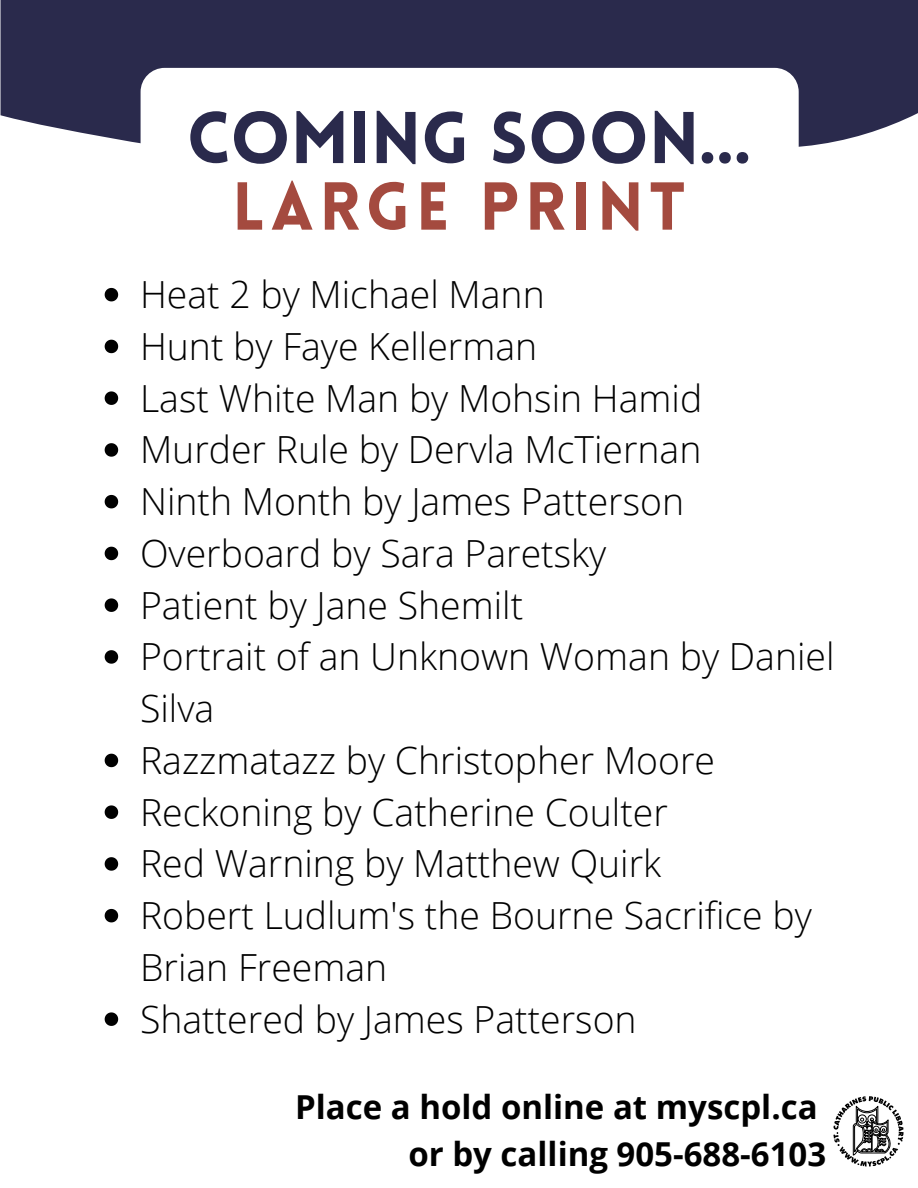
<style>
.page{position:relative;width:918px;height:1188px;background:#fff}
.page>*{position:absolute;margin:0;border:0;box-sizing:border-box;transform-origin:0 0}
.t1{font:900 71.55px "Lovelo";color:#2a2a4c}
.t2{font:900 66.3px "Lovelo";letter-spacing:.085em;color:#a44a3f}
.t3{font:300 37.35px/51.8px "Open Sans";color:#000}
.t4{font:700 33px "Open Sans";color:#000}
</style>
<div class="page">
<div style="left:1px;top:0;width:917px;height:147px;background:#2a2a4c"></div>
<div style="left:141px;top:68px;width:658px;height:238px;background:#fff;border-radius:24px"></div>
<svg style="left:833px;top:1096px;width:71px;height:71px"></svg>
<svg style="left:105px;top:288px;width:13px;height:13px"></svg>
<svg style="left:105px;top:340px;width:13px;height:13px"></svg>
<svg style="left:105px;top:391px;width:13px;height:14px"></svg>
<svg style="left:105px;top:443px;width:13px;height:14px"></svg>
<svg style="left:105px;top:495px;width:13px;height:13px"></svg>
<svg style="left:105px;top:547px;width:13px;height:13px"></svg>
<svg style="left:105px;top:598px;width:13px;height:14px"></svg>
<svg style="left:105px;top:650px;width:13px;height:14px"></svg>
<svg style="left:105px;top:754px;width:13px;height:13px"></svg>
<svg style="left:105px;top:805px;width:13px;height:14px"></svg>
<svg style="left:105px;top:857px;width:13px;height:14px"></svg>
<svg style="left:105px;top:909px;width:13px;height:13px"></svg>
<svg style="left:105px;top:1012px;width:13px;height:14px"></svg>
<p class="t1" style="left:187px;top:109px;width:566px">COMING SOON...</p>
<p class="t2" style="left:232px;top:180px;width:455px">LARGE PRINT</p>
<p class="t3" style="left:140px;top:268px;width:406px">Heat 2 by Michael Mann</p>
<p class="t3" style="left:140px;top:320px;width:399px">Hunt by Faye Kellerman</p>
<p class="t3" style="left:140px;top:371px;width:564px">Last White Man by Mohsin Hamid</p>
<p class="t3" style="left:140px;top:423px;width:563px">Murder Rule by Dervla McTiernan</p>
<p class="t3" style="left:140px;top:475px;width:545px">Ninth Month by James Patterson</p>
<p class="t3" style="left:140px;top:527px;width:468px">Overboard by Sara Paretsky</p>
<p class="t3" style="left:140px;top:578px;width:385px">Patient by Jane Shemilt</p>
<p class="t3" style="left:140px;top:630px;width:696px">Portrait of an Unknown Woman by Daniel<br>Silva</p>
<p class="t3" style="left:140px;top:734px;width:577px">Razzmatazz by Christopher Moore</p>
<p class="t3" style="left:140px;top:785px;width:529px">Reckoning by Catherine Coulter</p>
<p class="t3" style="left:140px;top:837px;width:523px">Red Warning by Matthew Quirk</p>
<p class="t3" style="left:140px;top:889px;width:673px">Robert Ludlum's the Bourne Sacrifice by<br>Brian Freeman</p>
<p class="t3" style="left:140px;top:992px;width:498px">Shattered by James Patterson</p>
<p class="t4" style="left:295px;top:1084px;width:524px">Place a hold online at myscpl.ca</p>
<p class="t4" style="left:408px;top:1130px;width:419px">or by calling 905-688-6103</p>
</div>
